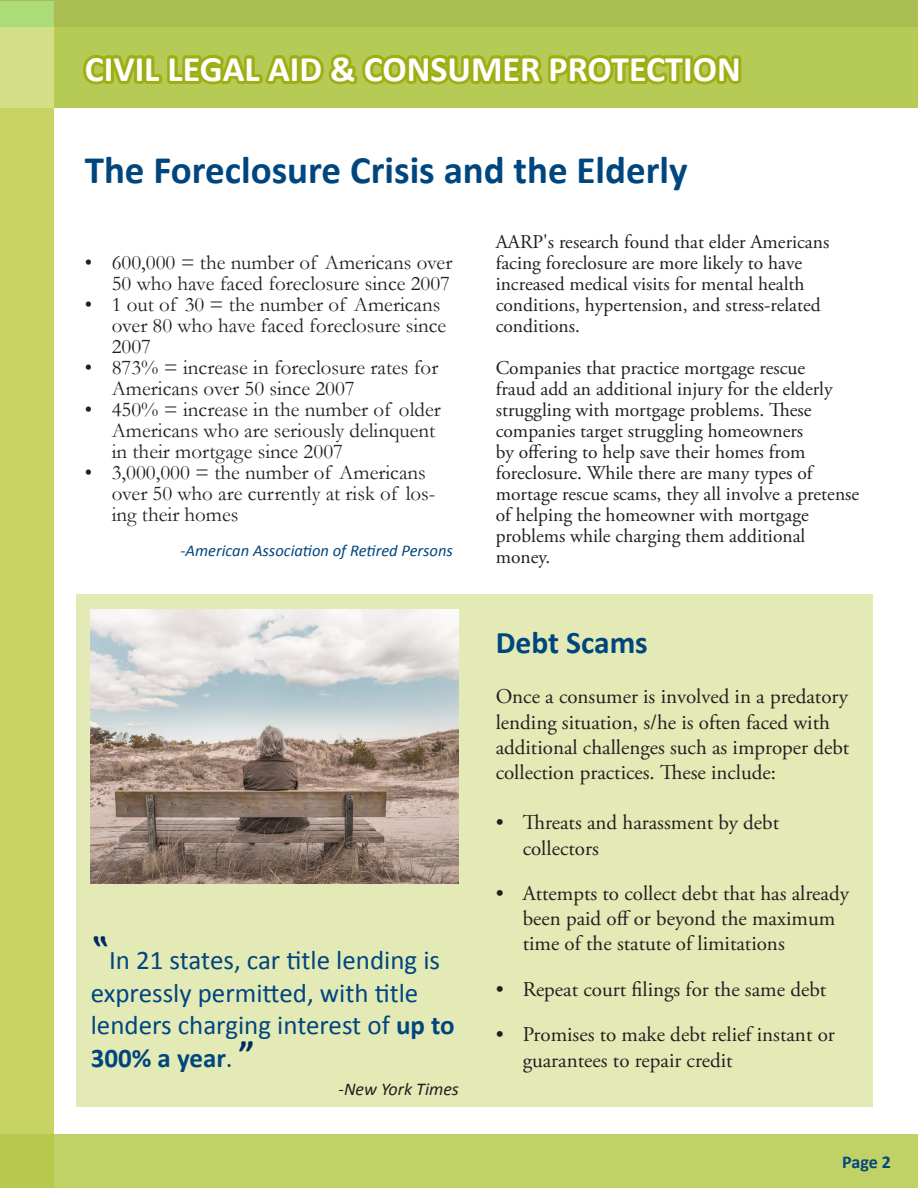
<style>
.page{position:relative;width:918px;height:1188px;background:#fff}
.page>*{position:absolute;margin:0;border:0;box-sizing:border-box;transform-origin:0 0}
.t1{font:700 39px "Calibri";color:#00467e}
.t2{font:700 36px "Calibri";color:#fff}
.t3{font:700 36px "Calibri";color:#002961}
.t4{font:700 31.5px "Calibri";color:#00467e}
.t5{font:27px/32.4px "Calibri";color:#00467e}
.t6{font:21px/25.2px "Adobe Garamond Pro";color:#231f20}
.t7{font:21px/21px "Garamond";color:#231f20}
.t8{font:19.5px/21px "Adobe Garamond Pro";color:#231f20}
.t9{font:italic 18px "Calibri";color:#231f20}
.t10{font:700 18px "Calibri";color:#00467e}
.t11{font:italic 16.5px "Calibri";color:#00467e}
.s1{font-weight:700}
</style>
<div class="page">
<div style="left:76px;top:594px;width:797px;height:512px;background:#e4eab6"></div>
<div style="left:0;top:0;width:54px;height:1188px;background:#d4dd87"></div>
<div style="left:0;top:0;width:918px;height:27px;background:#aabd52"></div>
<div style="left:0;top:2px;width:54px;height:25px;background:#abdc78"></div>
<div style="left:0;top:108px;width:54px;height:1080px;background:#c7d363"></div>
<div style="left:54px;top:27px;width:864px;height:81px;background:#b6cb56"></div>
<div style="left:0;top:1134px;width:918px;height:54px;background:#c0d166"></div>
<svg style="left:83px;top:54px;width:659px;height:31px"></svg>
<img style="left:91px;top:609px;width:368px;height:274px">
<p class="t2" style="left:85px;top:46px;width:658px">CIVIL LEGAL AID &amp; CONSUMER PROTECTION</p>
<p class="t1" style="left:85px;top:145px;width:604px">The Foreclosure Crisis and the Elderly</p>
<p class="t7" style="left:85px;top:251px;width:369px;text-align:right">• 600,000 = the number of Americans over<br>50 who have faced foreclosure since 2007</p>
<p class="t7" style="left:112px;top:293px;width:336px;text-indent:-27px">• 1 out of 30 = the number of Americans over 80 who have faced foreclosure since<br>2007</p>
<p class="t7" style="left:112px;top:356px;width:328px;text-indent:-27px">• 873% = increase in foreclosure rates for<br>Americans over 50 since 2007</p>
<p class="t7" style="left:112px;top:398px;width:331px;text-indent:-27px">• 450% = increase in the number of older<br>Americans who are seriously delinquent in their mortgage since 2007</p>
<p class="t7" style="left:112px;top:461px;width:325px;text-indent:-27px">• 3,000,000 = the number of Americans over 50 who are currently at risk of los&shy;ing their homes</p>
<p class="t11" style="left:181px;top:539px;width:274px">-American Association of Retired Persons</p>
<p class="t5" style="left:91px;top:944px;width:366px;text-indent:18px">In 21 states, car title lending is expressly permitted, with title lenders charging interest of <span class="s1">up to<br>300% a year</span>.</p>
<p class="t9" style="left:339px;top:1077px;width:122px">-New York Times</p>
<p class="t3" style="left:239px;top:1031px;width:17px">”</p>
<p class="t8" style="left:496px;top:233px;width:335px">AARP's research found that elder Americans facing foreclosure are more likely to have increased medical visits for mental health conditions, hypertension, and stress-related conditions.</p>
<p class="t8" style="left:496px;top:358px;width:365px">Companies that practice mortgage rescue<br>fraud add an additional injury for the elderly struggling with mortgage problems. These companies target struggling homeowners<br>by offering to help save their homes from foreclosure. While there are many types of mortage rescue scams, they all involve a pretense of helping the homeowner with mortgage problems while charging them additional money.</p>
<p class="t4" style="left:496px;top:622px;width:154px">Debt Scams</p>
<p class="t6" style="left:496px;top:685px;width:355px">Once a consumer is involved in a predatory lending situation, s/he is often faced with additional challenges such as improper debt collection practices. These include:</p>
<p class="t6" style="left:523px;top:811px;width:258px;text-indent:-27px">• Threats and harassment by debt collectors</p>
<p class="t6" style="left:523px;top:882px;width:328px;text-indent:-27px">• Attempts to collect debt that has already been paid off or beyond the maximum time of the statute of limitations</p>
<p class="t6" style="left:496px;top:977px;width:332px">• Repeat court filings for the same debt</p>
<p class="t6" style="left:496px;top:1023px;width:341px">• Promises to make debt relief instant or</p>
<p class="t6" style="left:523px;top:1048px;width:211px">guarantees to repair credit</p>
<p class="t10" style="left:842px;top:1150px;width:50px">Page 2</p>
</div>
